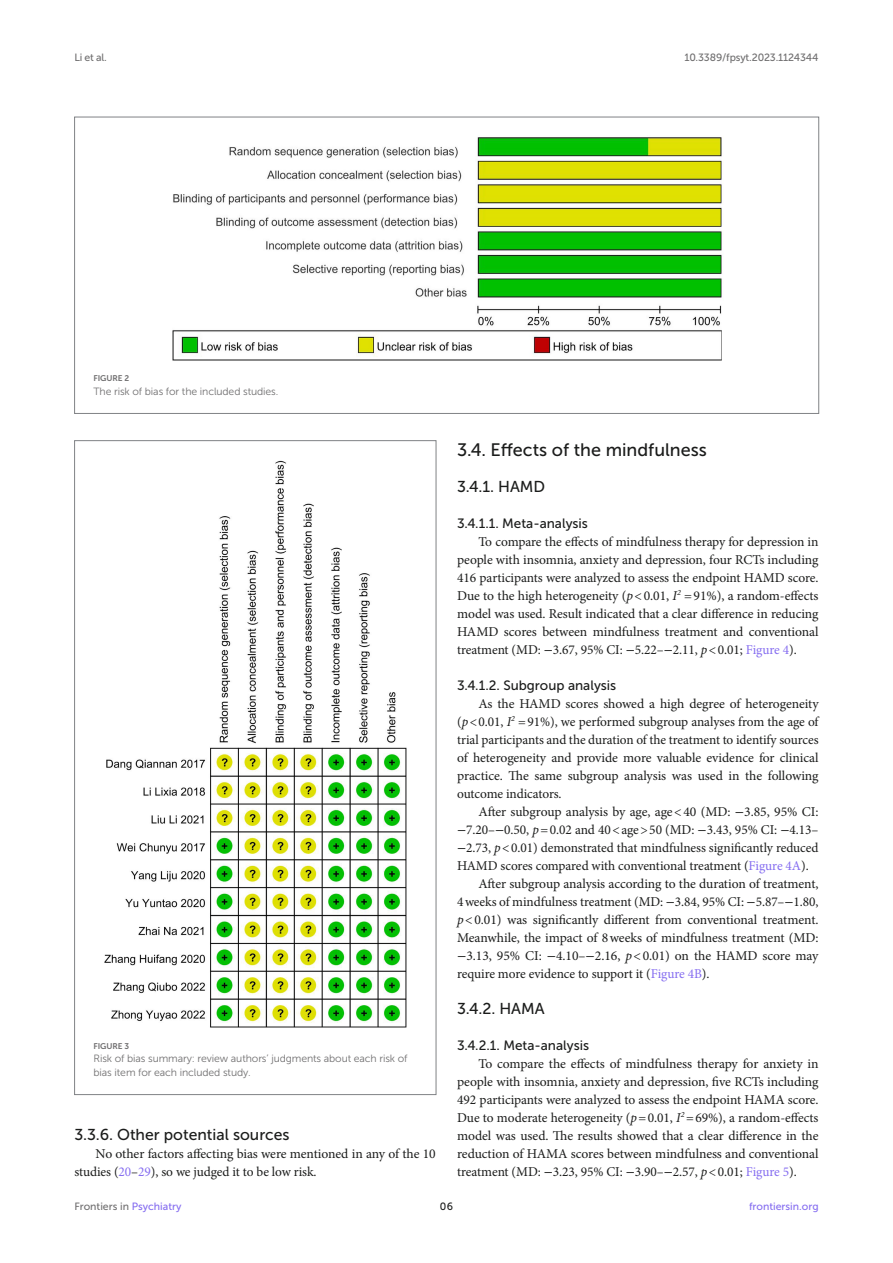
<style>
.page{position:relative;width:893px;height:1263px;background:#fff}
.page>*{position:absolute;margin:0;border:0;box-sizing:border-box;transform-origin:0 0}
.HEAD_2{font:18px "Museo Sans 500";color:#1b1c1b}
.HEAD_3{font:15.75px "Museo Sans 500";color:#1b1c1b}
.HEAD_3_after_HEAD_2{font:15.75px "Museo Sans 500";color:#1b1c1b}
.TEXT_FLUSH{font:13.5px/18px "Minion Pro";letter-spacing:-.005em;color:#1b1c1b;text-align:justify}
.TEXT{font:13.5px/18px "Minion Pro";letter-spacing:-.005em;color:#1b1c1b;text-align:justify}
.HEAD_4_after_HEAD_3{font:13.5px "Museo Sans 500";color:#1b1c1b}
.HEAD_4{font:13.5px "Museo Sans 500";color:#1b1c1b}
.FIG_LEG{font:10.5px/13.5px "Museo Sans 300";letter-spacing:-.01em;color:#706f70}
.t1{font:10.5px "Museo Sans 500";letter-spacing:-.015em;color:#706f70}
.t2{font:10.5px "Museo Sans 500";color:#856df0}
.t3{font:10.5px "Museo Sans 500";color:#1b1c1b}
.FIG_HD{font:8.25px "Museo Sans 700";letter-spacing:-.01em;color:#706f70}
.s1{color:#856df0}
.s2{font-style:italic}
.s3{font-family:"STIX General"}
</style>
<div class="page">
<img style="left:172px;top:137px;width:550px;height:224px">
<img style="left:104px;top:460px;width:303px;height:568px">
<p class="t1" style="left:74px;top:51px;width:34px">Li et al.</p>
<p class="t1" style="left:684px;top:51px;width:136px">10.3389/fpsyt.2023.1124344</p>
<p class="FIG_HD" style="left:94px;top:374px;width:37px">FIGURE 2</p>
<p class="FIG_LEG" style="left:94px;top:384px;width:186px">The risk of bias for the included studies.</p>
<p class="FIG_HD" style="left:94px;top:1041px;width:37px">FIGURE 3</p>
<p class="FIG_LEG" style="left:94px;top:1052px;width:316px">Risk of bias summary: review authors’ judgments about each risk of bias item for each included study.</p>
<p class="HEAD_3" style="left:74px;top:1126px;width:217px">3.3.6. Other potential sources</p>
<p class="TEXT_FLUSH" style="left:74px;top:1145px;width:363px;text-indent:21px">No other factors affecting bias were mentioned in any of the 10 studies (<span class="s1">20</span>–<span class="s1">29</span>), so we judged it to be low risk.</p>
<p class="HEAD_2" style="left:457px;top:440px;width:251px">3.4. Effects of the mindfulness</p>
<p class="HEAD_3_after_HEAD_2" style="left:457px;top:478px;width:90px">3.4.1. HAMD</p>
<p class="HEAD_4_after_HEAD_3" style="left:457px;top:516px;width:132px">3.4.1.1. Meta-analysis</p>
<p class="TEXT_FLUSH" style="left:457px;top:533px;width:363px;text-indent:21px">To compare the effects of mindfulness therapy for depression in people with insomnia, anxiety and depression, four RCTs including 416 participants were analyzed to assess the endpoint HAMD score.<br>Due to the high heterogeneity (<span class="s2">p</span>&lt;0.01, <span class="s2">I</span><sup>2</sup> =91%), a random-effects model was used. Result indicated that a clear difference in reducing HAMD scores between mindfulness treatment and conventional treatment (MD: <span class="s3">−</span>3.67, 95% CI: <span class="s3">−</span>5.22–<span class="s3">−</span>2.11, <span class="s2">p</span>&lt;0.01; <span class="s1">Figure 4</span>).</p>
<p class="HEAD_4" style="left:457px;top:678px;width:161px">3.4.1.2. Subgroup analysis</p>
<p class="TEXT_FLUSH" style="left:457px;top:695px;width:363px;text-indent:21px">As the HAMD scores showed a high degree of heterogeneity (<span class="s2">p</span>&lt;0.01, <span class="s2">I</span><sup>2</sup> =91%), we performed subgroup analyses from the age of trial participants and the duration of the treatment to identify sources of heterogeneity and provide more valuable evidence for clinical practice. The same subgroup analysis was used in the following outcome indicators.</p>
<p class="TEXT" style="left:457px;top:803px;width:363px;text-indent:21px">After subgroup analysis by age, age&lt;40 (MD: <span class="s3">−</span>3.85, 95% CI: <span class="s3">−</span>7.20–<span class="s3">−</span>0.50, <span class="s2">p</span>=0.02 and 40&lt;age&gt;50 (MD: <span class="s3">−</span>3.43, 95% CI: <span class="s3">−</span>4.13– <span class="s3">−</span>2.73, <span class="s2">p</span>&lt;0.01) demonstrated that mindfulness significantly reduced HAMD scores compared with conventional treatment (<span class="s1">Figure 4A</span>).</p>
<p class="TEXT" style="left:457px;top:875px;width:363px;text-indent:21px">After subgroup analysis according to the duration of treatment, 4weeks of mindfulness treatment (MD: <span class="s3">−</span>3.84, 95% CI: <span class="s3">−</span>5.87–<span class="s3">−</span>1.80, <span class="s2">p</span>&lt;0.01) was significantly different from conventional treatment.<br>Meanwhile, the impact of 8weeks of mindfulness treatment (MD: <span class="s3">−</span>3.13, 95% CI: <span class="s3">−</span>4.10–<span class="s3">−</span>2.16, <span class="s2">p</span>&lt;0.01) on the HAMD score may require more evidence to support it (<span class="s1">Figure 4B</span>).</p>
<p class="HEAD_3" style="left:457px;top:1000px;width:89px">3.4.2. HAMA</p>
<p class="HEAD_4_after_HEAD_3" style="left:457px;top:1038px;width:134px">3.4.2.1. Meta-analysis</p>
<p class="TEXT_FLUSH" style="left:457px;top:1055px;width:363px;text-indent:21px">To compare the effects of mindfulness therapy for anxiety in people with insomnia, anxiety and depression, five RCTs including 492 participants were analyzed to assess the endpoint HAMA score.<br>Due to moderate heterogeneity (<span class="s2">p</span>=0.01, <span class="s2">I</span><sup>2</sup> =69%), a random-effects model was used. The results showed that a clear difference in the reduction of HAMA scores between mindfulness and conventional treatment (MD: <span class="s3">−</span>3.23, 95% CI: <span class="s3">−</span>3.90–<span class="s3">−</span>2.57, <span class="s2">p</span>&lt;0.01; <span class="s1">Figure 5</span>).</p>
<p class="t1" style="left:74px;top:1200px;width:109px">Frontiers in <span class="s1">Psychiatry</span></p>
<p class="t3" style="left:440px;top:1200px;width:15px">06</p>
<p class="t2" style="left:749px;top:1200px;width:71px">frontiersin.org</p>
</div>
